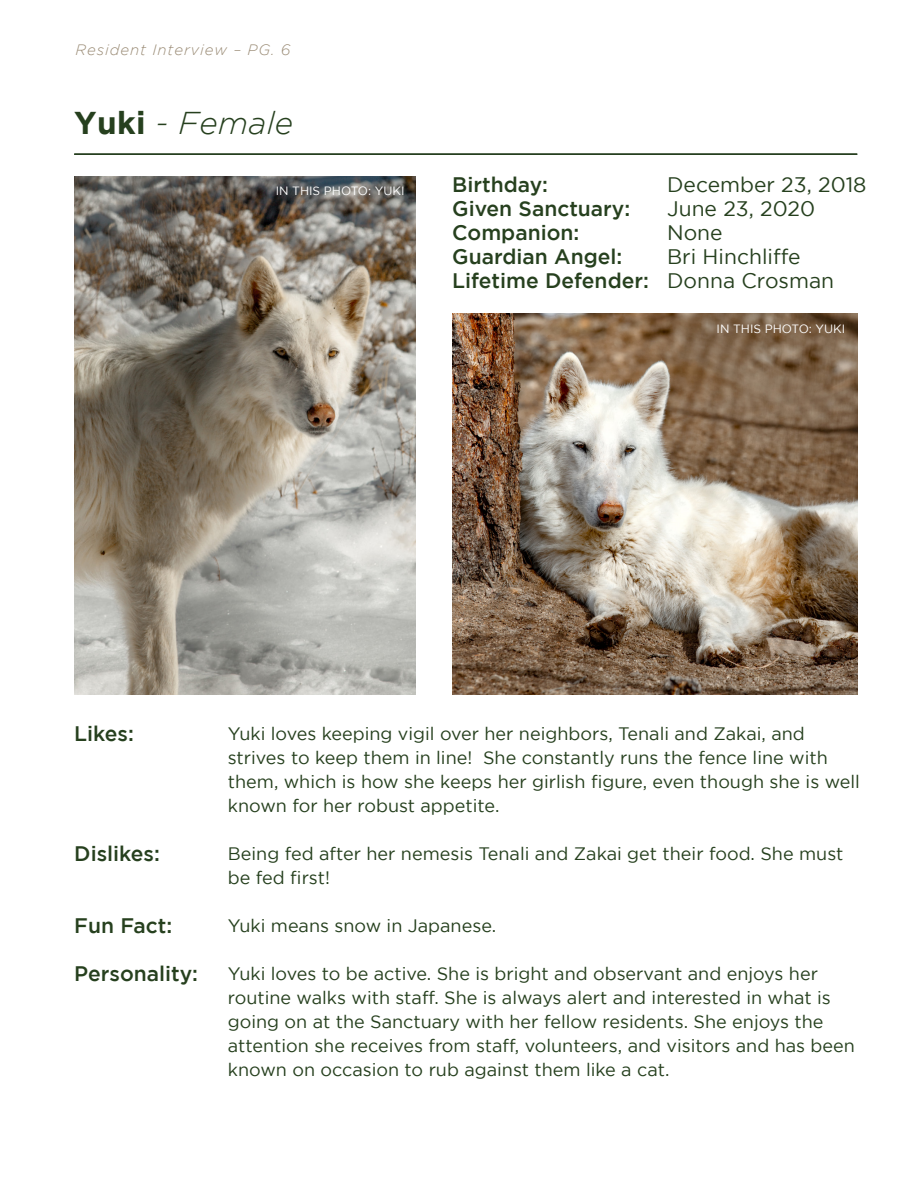
<style>
.page{position:relative;width:918px;height:1188px;background:#fff}
.page>*{position:absolute;margin:0;border:0;box-sizing:border-box;transform-origin:0 0}
.Body_Header{font:italic 300 31.5px "Gotham";letter-spacing:.01em;color:#26401e}
.Body_Subheader{font:500 21px/24px "Gotham";color:#26401e}
.Body_Subheader-2{font:21px/24px "Gotham";color:#26401e}
.Body_Subheader-3{font:18px/24px "Gotham";color:#26401e}
.Page_Numbers__Grey{font:italic 300 15px "Gotham";letter-spacing:.06em;color:#9a8b75}
.t1{font:12px "Gotham";color:#fff}
.s1{font-weight:700;font-style:normal}
</style>
<div class="page">
<hr style="left:74px;top:153px;width:783px;height:2px;background:#263f1f">
<img style="left:75px;top:176px;width:340px;height:518px">
<img style="left:452px;top:313px;width:405px;height:381px">
<p class="Page_Numbers__Grey" style="left:76px;top:42px;width:216px">Resident Interview – PG. 6</p>
<p class="Body_Header" style="left:74px;top:105px;width:221px"><span class="s1">Yuki</span> - Female</p>
<p class="t1" style="left:276px;top:184px;width:130px">IN THIS PHOTO: YUKI</p>
<p class="Body_Subheader" style="left:452px;top:172px;width:180px">Birthday:<br>Given Sanctuary:</p>
<p class="Body_Subheader" style="left:452px;top:220px;width:129px">Companion:</p>
<p class="Body_Subheader" style="left:452px;top:244px;width:198px">Guardian Angel:<br>Lifetime Defender:</p>
<p class="Body_Subheader-2" style="left:667px;top:173px;width:201px">December 23, 2018<br>June 23, 2020</p>
<p class="Body_Subheader-2" style="left:667px;top:221px;width:57px">None</p>
<p class="Body_Subheader-2" style="left:667px;top:245px;width:168px">Bri Hinchliffe<br>Donna Crosman</p>
<p class="t1" style="left:717px;top:322px;width:130px">IN THIS PHOTO: YUKI</p>
<p class="Body_Subheader" style="left:74px;top:722px;width:61px">Likes:</p>
<p class="Body_Subheader" style="left:74px;top:842px;width:87px">Dislikes:</p>
<p class="Body_Subheader" style="left:74px;top:914px;width:100px">Fun Fact:</p>
<p class="Body_Subheader" style="left:74px;top:962px;width:125px">Personality:</p>
<p class="Body_Subheader-3" style="left:228px;top:722px;width:633px">Yuki loves keeping vigil over her neighbors, Tenali and Zakai, and strives to keep them in line! She constantly runs the fence line with them, which is how she keeps her girlish figure, even though she is well known for her robust appetite.</p>
<p class="Body_Subheader-3" style="left:228px;top:842px;width:617px">Being fed after her nemesis Tenali and Zakai get their food. She must be fed first!</p>
<p class="Body_Subheader-3" style="left:228px;top:914px;width:270px">Yuki means snow in Japanese.</p>
<p class="Body_Subheader-3" style="left:228px;top:962px;width:629px">Yuki loves to be active. She is bright and observant and enjoys her routine walks with staff. She is always alert and interested in what is going on at the Sanctuary with her fellow residents. She enjoys the attention she receives from staff, volunteers, and visitors and has been known on occasion to rub against them like a cat.</p>
</div>
